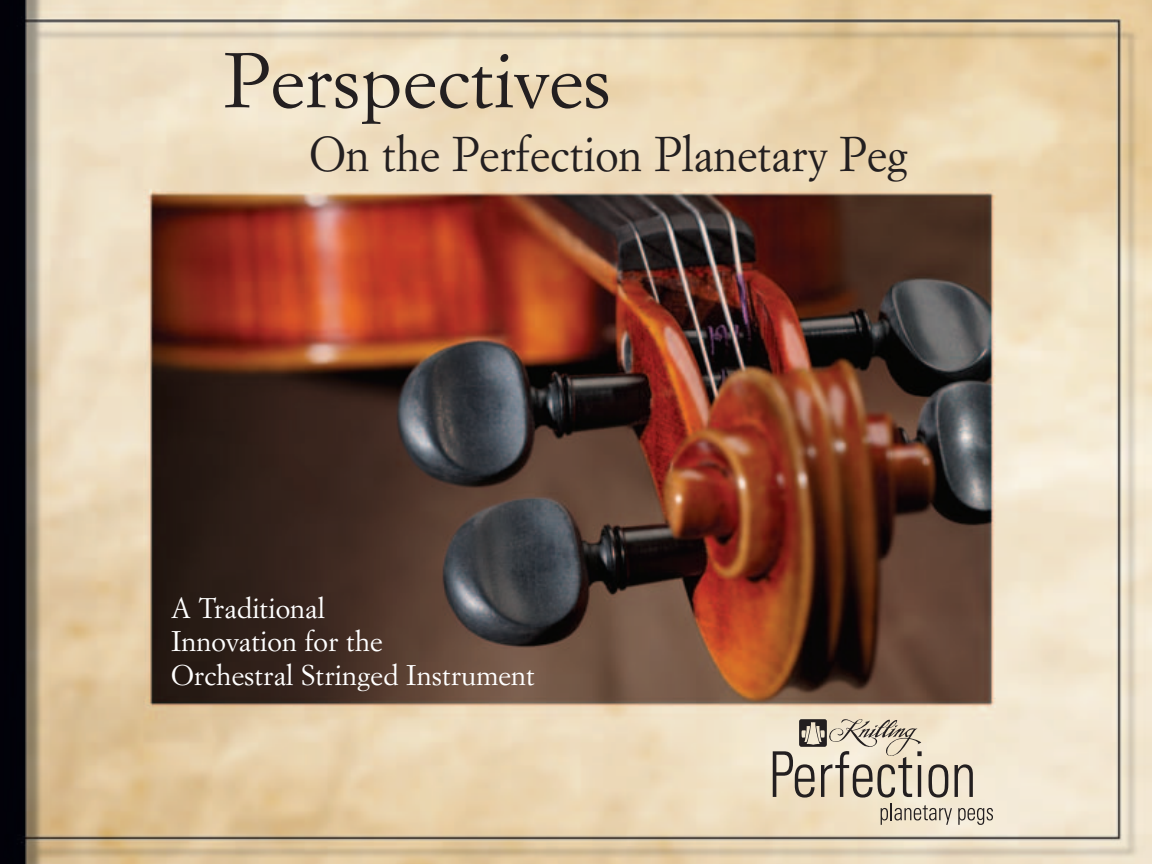
<style>
.page{position:relative;width:1152px;height:864px;background:#fff}
.page>*{position:absolute;margin:0;border:0;box-sizing:border-box;transform-origin:0 0}
.t1{font:76px "Simoncini Garamond";color:#231f20}
.t2{font:48px "Simoncini Garamond";color:#231f20;scale:.93 1}
.t3{font:28px/33.6px "Simoncini Garamond";color:#fff}
</style>
<div class="page">
<img style="left:0;top:0;width:1152px;height:864px">
<svg style="left:773px;top:718px;width:220px;height:107px;background:#d4c9b4"></svg>
<h1 class="t1" style="left:224px;top:49px;width:388px">Perspectives</h1>
<h2 class="t2" style="left:309px;top:134px;width:646px">On the Perfection Planetary Peg</h2>
<p class="t3" style="left:171px;top:593px;width:365px">A Traditional<br>Innovation for the<br>Orchestral Stringed Instrument</p>
</div>
